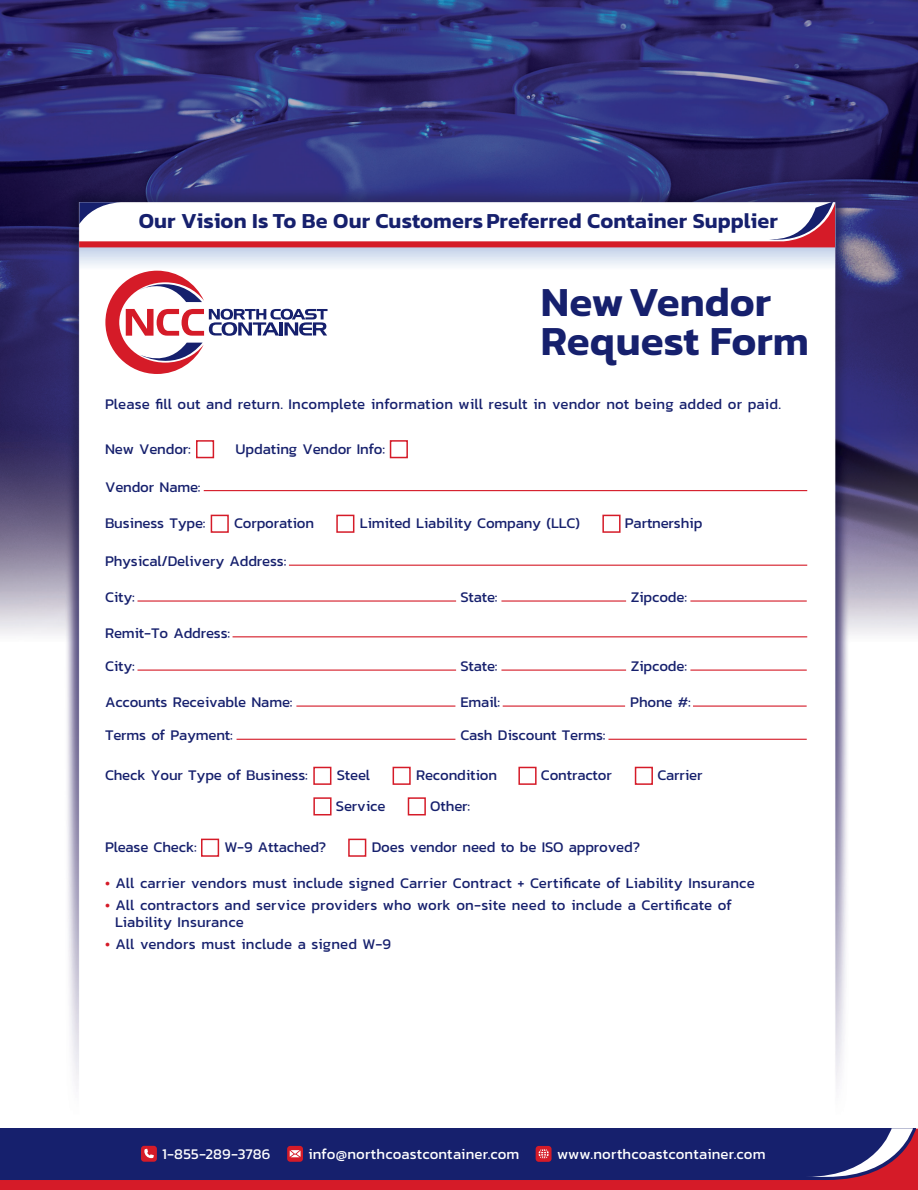
<style>
.page{position:relative;width:918px;height:1190px;background:#fff}
.page>*{position:absolute;margin:0;border:0;box-sizing:border-box;transform-origin:0 0}
.t1{font:600 42px/39px "Kanit";color:#16206d}
.t2{font:600 21.75px "Kanit";color:#16206d}
.t3{font:15px "Kanit";letter-spacing:-.01em;color:#16206d}
.t4{font:15px/16.5px "Kanit";letter-spacing:.01em;color:#16206d}
.t5{font:15px "Kanit";letter-spacing:.01em;color:#fff}
.s1{color:#d51b28}
</style>
<div class="page">
<img style="left:0;top:0;width:918px;height:1086px">
<hr style="left:690px;top:669px;width:116px;height:1px;background:#d51b28">
<hr style="left:501px;top:669px;width:125px;height:1px;background:#d51b28">
<hr style="left:137px;top:669px;width:319px;height:1px;background:#d51b28">
<hr style="left:232px;top:636px;width:575px;height:1px;background:#d51b28">
<hr style="left:690px;top:600px;width:116px;height:1px;background:#d51b28">
<hr style="left:501px;top:600px;width:125px;height:1px;background:#d51b28">
<hr style="left:137px;top:600px;width:319px;height:1px;background:#d51b28">
<hr style="left:608px;top:738px;width:198px;height:1px;background:#d51b28">
<hr style="left:236px;top:738px;width:219px;height:1px;background:#d51b28">
<hr style="left:502px;top:705px;width:123px;height:1px;background:#d51b28">
<hr style="left:693px;top:705px;width:113px;height:1px;background:#d51b28">
<hr style="left:296px;top:705px;width:159px;height:1px;background:#d51b28">
<div style="left:348px;top:838px;width:18px;height:18px;border:2px solid #d51b28"></div>
<div style="left:201px;top:838px;width:18px;height:18px;border:2px solid #d51b28"></div>
<div style="left:408px;top:797px;width:18px;height:18px;border:2px solid #d51b28"></div>
<div style="left:313px;top:797px;width:18px;height:18px;border:2px solid #d51b28"></div>
<div style="left:635px;top:766px;width:18px;height:18px;border:2px solid #d51b28"></div>
<div style="left:518px;top:766px;width:18px;height:18px;border:2px solid #d51b28"></div>
<div style="left:392px;top:766px;width:19px;height:18px;border:2px solid #d51b28"></div>
<div style="left:313px;top:766px;width:18px;height:18px;border:2px solid #d51b28"></div>
<div style="left:602px;top:514px;width:18px;height:18px;border:2px solid #d51b28"></div>
<div style="left:336px;top:514px;width:18px;height:18px;border:2px solid #d51b28"></div>
<hr style="left:289px;top:564px;width:518px;height:1px;background:#d51b28">
<hr style="left:204px;top:490px;width:603px;height:1px;background:#d51b28">
<div style="left:196px;top:440px;width:18px;height:18px;border:2px solid #d51b28"></div>
<div style="left:211px;top:514px;width:18px;height:18px;border:2px solid #d51b28"></div>
<svg style="left:79px;top:201px;width:756px;height:46px"></svg>
<svg style="left:105px;top:270px;width:222px;height:104px"></svg>
<div style="left:390px;top:440px;width:18px;height:18px;border:2px solid #d51b28"></div>
<svg style="left:0;top:1128px;width:918px;height:61px;background:#361f61"></svg>
<svg style="left:805px;top:1128px;width:108px;height:48px"></svg>
<div style="left:141px;top:1145px;width:16px;height:16px;background:#d51b28;border-radius:3px"></div>
<svg style="left:144px;top:1148px;width:10px;height:9px"></svg>
<div style="left:535px;top:1145px;width:16px;height:16px;background:#d51b28;border-radius:3px"></div>
<svg style="left:538px;top:1149px;width:10px;height:9px"></svg>
<svg style="left:287px;top:1145px;width:16px;height:16px"></svg>
<svg style="left:290px;top:1149px;width:10px;height:7px"></svg>
<svg style="left:915px;top:1186px;width:3px;height:4px"></svg>
<h2 class="t2" style="left:139px;top:204px;width:640px">Our Vision Is To Be Our CustomersPreferred Container Supplier</h2>
<h1 class="t1" style="left:541px;top:281px;width:269px">NewVendor<br>Request Form</h1>
<p class="t4" style="left:105px;top:395px;width:677px">Please fill out and return. Incomplete information will result in vendor not being added or paid.</p>
<p class="t3" style="left:105px;top:438px;width:87px">New Vendor:</p>
<p class="t3" style="left:236px;top:438px;width:151px">Updating Vendor Info:</p>
<p class="t3" style="left:105px;top:475px;width:97px">Vendor Name:</p>
<p class="t3" style="left:105px;top:512px;width:102px">Business Type:</p>
<p class="t3" style="left:234px;top:512px;width:81px">Corporation</p>
<p class="t3" style="left:360px;top:512px;width:222px">Limited Liability Company (LLC)</p>
<p class="t3" style="left:625px;top:512px;width:79px">Partnership</p>
<p class="t3" style="left:105px;top:550px;width:183px">Physical/Delivery Address:</p>
<p class="t3" style="left:105px;top:586px;width:31px">City:</p>
<p class="t3" style="left:460px;top:586px;width:39px">State:</p>
<p class="t3" style="left:630px;top:586px;width:58px">Zipcode:</p>
<p class="t3" style="left:105px;top:621px;width:127px">Remit-To Address:</p>
<p class="t3" style="left:105px;top:655px;width:31px">City:</p>
<p class="t3" style="left:460px;top:655px;width:39px">State:</p>
<p class="t3" style="left:630px;top:655px;width:58px">Zipcode:</p>
<p class="t3" style="left:105px;top:691px;width:189px">Accounts Receivable Name:</p>
<p class="t3" style="left:460px;top:691px;width:41px">Email:</p>
<p class="t3" style="left:630px;top:691px;width:62px">Phone #:</p>
<p class="t3" style="left:105px;top:724px;width:129px">Terms of Payment:</p>
<p class="t3" style="left:460px;top:724px;width:147px">Cash Discount Terms:</p>
<p class="t3" style="left:105px;top:764px;width:204px">Check Your Type of Business:</p>
<p class="t3" style="left:337px;top:764px;width:35px">Steel</p>
<p class="t3" style="left:416px;top:764px;width:82px">Recondition</p>
<p class="t3" style="left:541px;top:764px;width:72px">Contractor</p>
<p class="t3" style="left:657px;top:764px;width:47px">Carrier</p>
<p class="t3" style="left:336px;top:794px;width:51px">Service</p>
<p class="t3" style="left:430px;top:794px;width:41px">Other:</p>
<p class="t3" style="left:105px;top:835px;width:93px">Please Check:</p>
<p class="t3" style="left:224px;top:835px;width:103px">W-9 Attached?</p>
<p class="t3" style="left:372px;top:835px;width:270px">Does vendor need to be ISO approved?</p>
<p class="t4" style="left:105px;top:873px;width:651px"><span class="s1">•</span> All carrier vendors must include signed Carrier Contract + Certificate of Liability Insurance</p>
<p class="t4" style="left:115px;top:896px;width:618px;text-indent:-10px"><span class="s1">•</span> All contractors and service providers who work on-site need to include a Certificate of<br>Liability Insurance</p>
<p class="t4" style="left:105px;top:935px;width:287px"><span class="s1">•</span> All vendors must include a signed W-9</p>
<p class="t5" style="left:162px;top:1142px;width:110px">1-855-289-3786</p>
<p class="t5" style="left:308px;top:1142px;width:213px">info@northcoastcontainer.com</p>
<p class="t5" style="left:557px;top:1142px;width:210px">www.northcoastcontainer.com</p>
</div>
